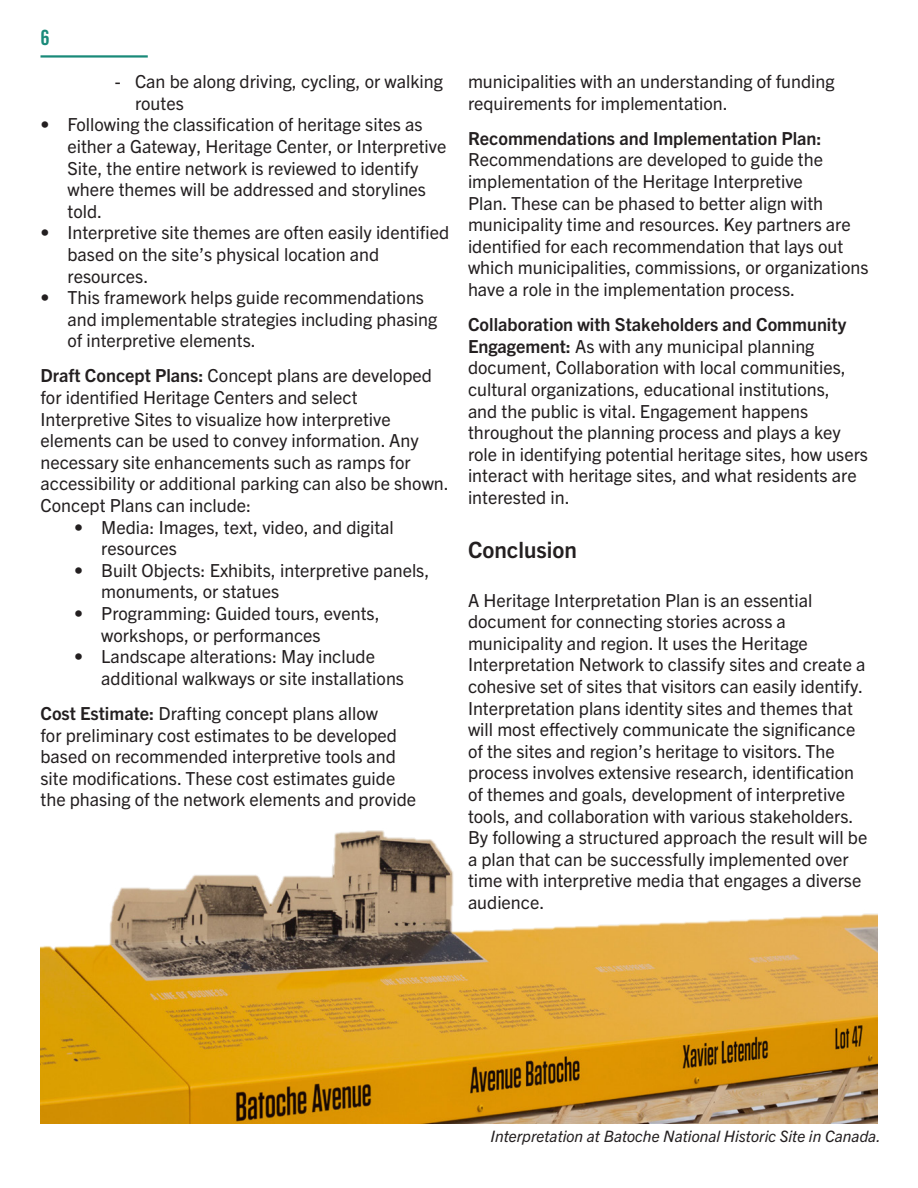
<style>
.page{position:relative;width:918px;height:1188px;background:#fff}
.page>*{position:absolute;margin:0;border:0;box-sizing:border-box;transform-origin:0 0}
.Section_headings{font:700 22.5px "Trade Gothic Next LT Pro";color:#231f20}
.t1{font:21px "Trade Gothic LT Std Bd Cn 20";color:#198a79}
.t2{font:18px/21.6px "Trade Gothic Next LT Pro";color:#231f20}
.t3{font:italic 15.75px "Trade Gothic Next LT Pro";color:#231f20}
.s1{font-weight:700}
</style>
<div class="page">
<img style="left:40px;top:830px;width:838px;height:293px">
<hr style="left:40px;top:55px;width:108px;height:3px;background:#198a79">
<p class="t1" style="left:40px;top:25px;width:11px">6</p>
<p class="t2" style="left:135px;top:70px;width:310px;text-indent:-20px">- Can be along driving, cycling, or walking routes</p>
<p class="t2" style="left:68px;top:113px;width:381px;text-indent:-27px">• Following the classification of heritage sites as either a Gateway, Heritage Center, or Interpretive Site, the entire network is reviewed to identify where themes will be addressed and storylines told.</p>
<p class="t2" style="left:68px;top:221px;width:383px;text-indent:-27px">• Interpretive site themes are often easily identified based on the site’s physical location and resources.</p>
<p class="t2" style="left:68px;top:286px;width:371px;text-indent:-27px">• This framework helps guide recommendations and implementable strategies including phasing of interpretive elements.</p>
<p class="t2" style="left:40px;top:364px;width:410px"><span class="s1">Draft Concept Plans:</span> Concept plans are developed for identified Heritage Centers and select Interpretive Sites to visualize how interpretive elements can be used to convey information. Any necessary site enhancements such as ramps for accessibility or additional parking can also be shown.<br>Concept Plans can include:</p>
<p class="t2" style="left:101px;top:515px;width:294px;text-indent:-27px">• Media: Images, text, video, and digital resources</p>
<p class="t2" style="left:101px;top:558px;width:330px;text-indent:-27px">• Built Objects: Exhibits, interpretive panels, monuments, or statues</p>
<p class="t2" style="left:101px;top:602px;width:280px;text-indent:-27px">• Programming: Guided tours, events, workshops, or performances</p>
<p class="t2" style="left:101px;top:645px;width:304px;text-indent:-27px">• Landscape alterations: May include additional walkways or site installations</p>
<p class="t2" style="left:40px;top:701px;width:377px"><span class="s1">Cost Estimate:</span> Drafting concept plans allow<br>for preliminary cost estimates to be developed based on recommended interpretive tools and site modifications. These cost estimates guide the phasing of the network elements and provide</p>
<p class="t2" style="left:468px;top:70px;width:368px">municipalities with an understanding of funding requirements for implementation.</p>
<p class="t2" style="left:468px;top:126px;width:402px"><span class="s1">Recommendations and Implementation Plan:<br></span>Recommendations are developed to guide the implementation of the Heritage Interpretive<br>Plan. These can be phased to better align with municipality time and resources. Key partners are identified for each recommendation that lays out which municipalities, commissions, or organizations have a role in the implementation process.</p>
<p class="t2" style="left:468px;top:313px;width:402px"><span class="s1">Collaboration with Stakeholders and Community Engagement:</span> As with any municipal planning document, Collaboration with local communities, cultural organizations, educational institutions,<br>and the public is vital. Engagement happens throughout the planning process and plays a key role in identifying potential heritage sites, how users interact with heritage sites, and what residents are interested in.</p>
<p class="Section_headings" style="left:468px;top:534px;width:110px">Conclusion</p>
<p class="t2" style="left:468px;top:588px;width:401px">A Heritage Interpretation Plan is an essential document for connecting stories across a municipality and region. It uses the Heritage Interpretation Network to classify sites and create a cohesive set of sites that visitors can easily identify.<br>Interpretation plans identity sites and themes that will most effectively communicate the significance of the sites and region’s heritage to visitors. The process involves extensive research, identification of themes and goals, development of interpretive tools, and collaboration with various stakeholders.<br>By following a structured approach the result will be a plan that can be successfully implemented over time with interpretive media that engages a diverse audience.</p>
<p class="t3" style="left:490px;top:1125px;width:392px">Interpretation at Batoche National Historic Site in Canada.</p>
</div>
